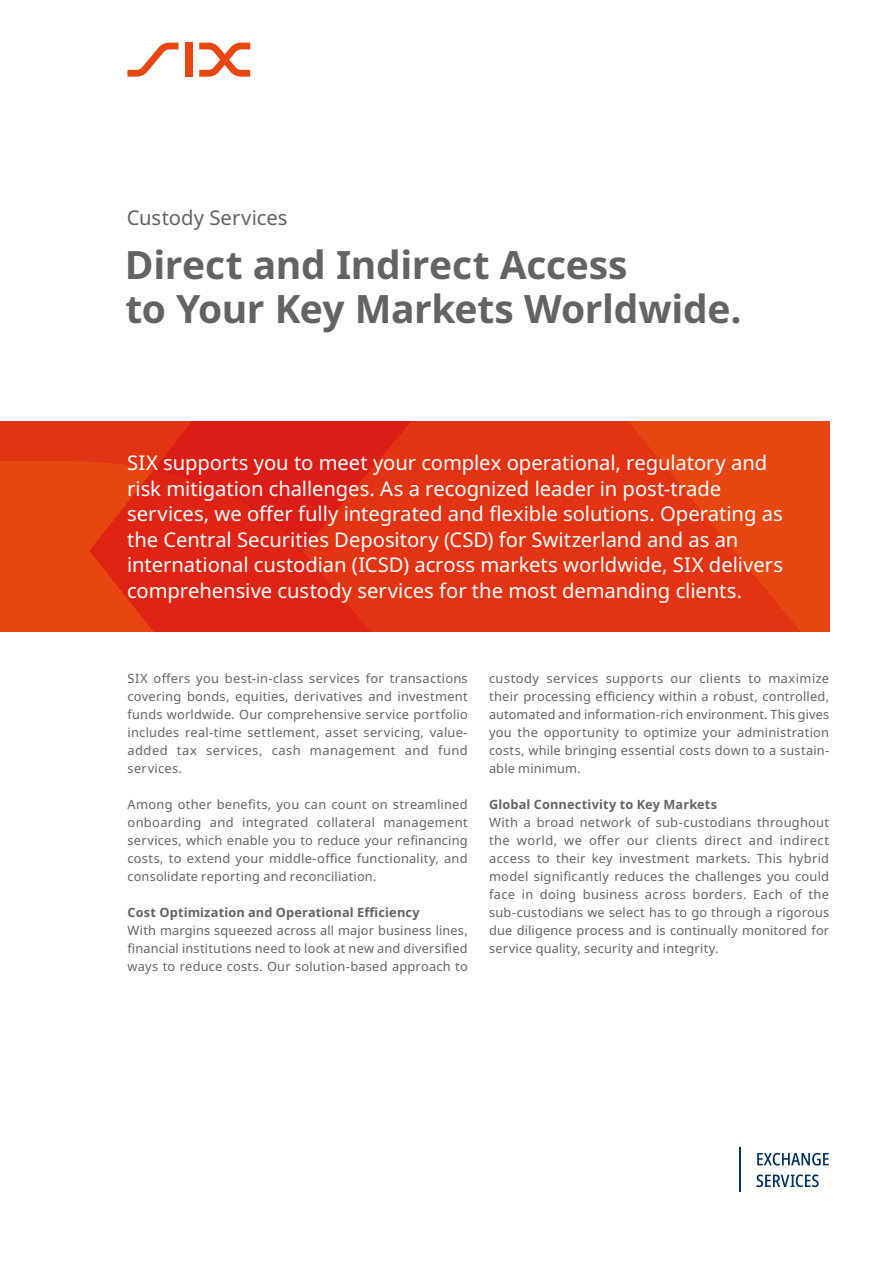
<style>
.page{position:relative;width:893px;height:1263px;background:#fff}
.page>*{position:absolute;margin:0;border:0;box-sizing:border-box;transform-origin:0 0}
.t1{font:700 39px/43.5px "Noto Sans";letter-spacing:-.01em;color:#646363}
.t2{font:20.25px/25.5px "Noto Sans";letter-spacing:-.005em;color:#fff}
.t3{font:20.25px "Noto Sans";color:#646363}
.t4{font:12.75px/18px "Noto Sans";letter-spacing:.015em;color:#646363;text-align:justify}
.t5{font:700 12.75px "Noto Sans";letter-spacing:.01em;color:#646363}
</style>
<div class="page">
<svg style="left:0;top:421px;width:153px;height:210px;background:#e53c11"></svg>
<svg style="left:153px;top:421px;width:676px;height:210px;background:#e13113"></svg>
<svg style="left:127px;top:43px;width:51px;height:34px"></svg>
<div style="left:185px;top:43px;width:7px;height:34px;background:#e84610"></div>
<svg style="left:199px;top:43px;width:51px;height:34px"></svg>
<hr style="left:739px;top:1147px;width:2px;height:45px;background:#00305d">
<svg style="left:757px;top:1153px;width:72px;height:12px"></svg>
<svg style="left:757px;top:1174px;width:62px;height:13px"></svg>
<h2 class="t3" style="left:127px;top:203px;width:162px">Custody Services</h2>
<h1 class="t1" style="left:125px;top:244px;width:618px">Direct and Indirect Access<br>to Your Key Markets Worldwide.</h1>
<p class="t2" style="left:127px;top:451px;width:657px">SIX supports you to meet your complex operational, regulatory and risk mitigation challenges. As a recognized leader in post-trade services, we offer fully integrated and flexible solutions. Operating as the Central Securities Depository (CSD) for Switzerland and as an international custodian (ICSD) across markets worldwide, SIX delivers comprehensive custody services for the most demanding clients.</p>
<p class="t4" style="left:128px;top:670px;width:342px">SIX offers you best-in-class services for transactions covering bonds, equities, derivatives and investment funds worldwide. Our comprehensive service portfolio includes real-time settlement, asset servicing, value&shy;added tax services, cash management and fund services.</p>
<p class="t4" style="left:128px;top:796px;width:342px">Among other benefits, you can count on streamlined onboarding and integrated collateral management services, which enable you to reduce your refinancing costs, to extend your middle-office functionality, and consolidate reporting and reconciliation.</p>
<p class="t5" style="left:128px;top:903px;width:294px">Cost Optimization and Operational Efficiency</p>
<p class="t4" style="left:128px;top:922px;width:342px">With margins squeezed across all major business lines, financial institutions need to look at new and diversified ways to reduce costs. Our solution-based approach to</p>
<p class="t4" style="left:489px;top:670px;width:342px">custody services supports our clients to maximize their processing efficiency within a robust, controlled, automated and information-rich environment. This gives you the opportunity to optimize your administration costs, while bringing essential costs down to a sustain&shy;able minimum.</p>
<p class="t5" style="left:489px;top:795px;width:230px">Global Connectivity to Key Markets</p>
<p class="t4" style="left:489px;top:814px;width:342px">With a broad network of sub-custodians throughout the world, we offer our clients direct and indirect access to their key investment markets. This hybrid model significantly reduces the challenges you could face in doing business across borders. Each of the sub-custodians we select has to go through a rigorous due diligence process and is continually monitored for service quality, security and integrity.</p>
</div>
